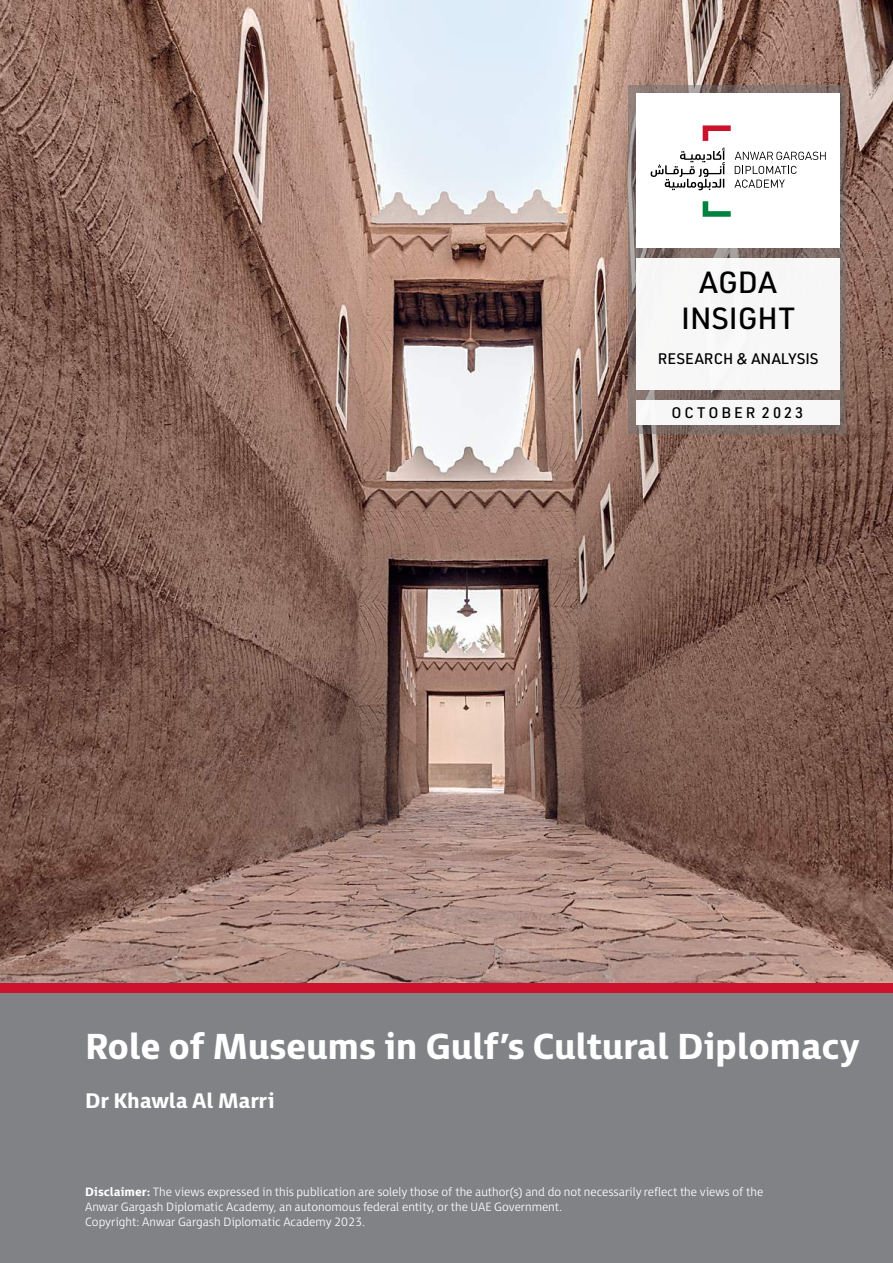
<style>
.page{position:relative;width:893px;height:1263px;background:#fff}
.page>*{position:absolute;margin:0;border:0;box-sizing:border-box;transform-origin:0 0}
.t1{font:800 36px "FS Millbank Negative";letter-spacing:-.01em;color:#fff}
.t2{font:500 30px/36px "URWDIN Arabic";color:#000;text-align:center}
.t3{font:800 21px "FS Millbank Negative";letter-spacing:-.01em;color:#fff}
.t4{font:500 15px "URWDIN Arabic";color:#000}
.t5{font:500 15px "URWDIN Arabic";letter-spacing:.195em;color:#000}
.t6{font:300 12px/15px "FS Millbank Negative";color:#fff}
.s1{font-weight:800}
</style>
<div class="page">
<img style="left:0;top:0;width:893px;height:983px">
<div style="left:0;top:985px;width:893px;height:278px;background:#808285"></div>
<svg style="left:628px;top:85px;width:218px;height:348px;background:#82726d"></svg>
<div style="left:636px;top:93px;width:204px;height:154px;background:#fff"></div>
<div style="left:636px;top:258px;width:204px;height:132px;background:#f8f7f7"></div>
<div style="left:636px;top:400px;width:204px;height:25px;background:#f8f7f7"></div>
<div style="left:0;top:983px;width:893px;height:10px;background:#cd122d"></div>
<svg style="left:735px;top:152px;width:91px;height:8px"></svg>
<svg style="left:703px;top:125px;width:28px;height:16px"></svg>
<svg style="left:703px;top:201px;width:28px;height:16px"></svg>
<svg style="left:735px;top:166px;width:61px;height:8px"></svg>
<svg style="left:734px;top:180px;width:51px;height:8px"></svg>
<svg style="left:651px;top:148px;width:74px;height:42px"></svg>
<h2 class="t2" style="left:681px;top:265px;width:115px">AGDA<br>INSIGHT</h2>
<p class="t4" style="left:658px;top:350px;width:162px">RESEARCH &amp; ANALYSIS</p>
<p class="t5" style="left:671px;top:404px;width:133px">OCTOBER 2023</p>
<h1 class="t1" style="left:85px;top:1017px;width:776px">Role of Museums in Gulf’s Cultural Diplomacy</h1>
<h3 class="t3" style="left:85px;top:1083px;width:191px">Dr Khawla Al Marri</h3>
<p class="t6" style="left:85px;top:1182px;width:680px"><span class="s1">Disclaimer:</span> The views expressed in this publication are solely those of the author(s) and do not necessarily reflect the views of the<br>Anwar Gargash Diplomatic Academy, an autonomous federal entity, or the UAE Government.<br>Copyright: Anwar Gargash Diplomatic Academy 2023.</p>
</div>
